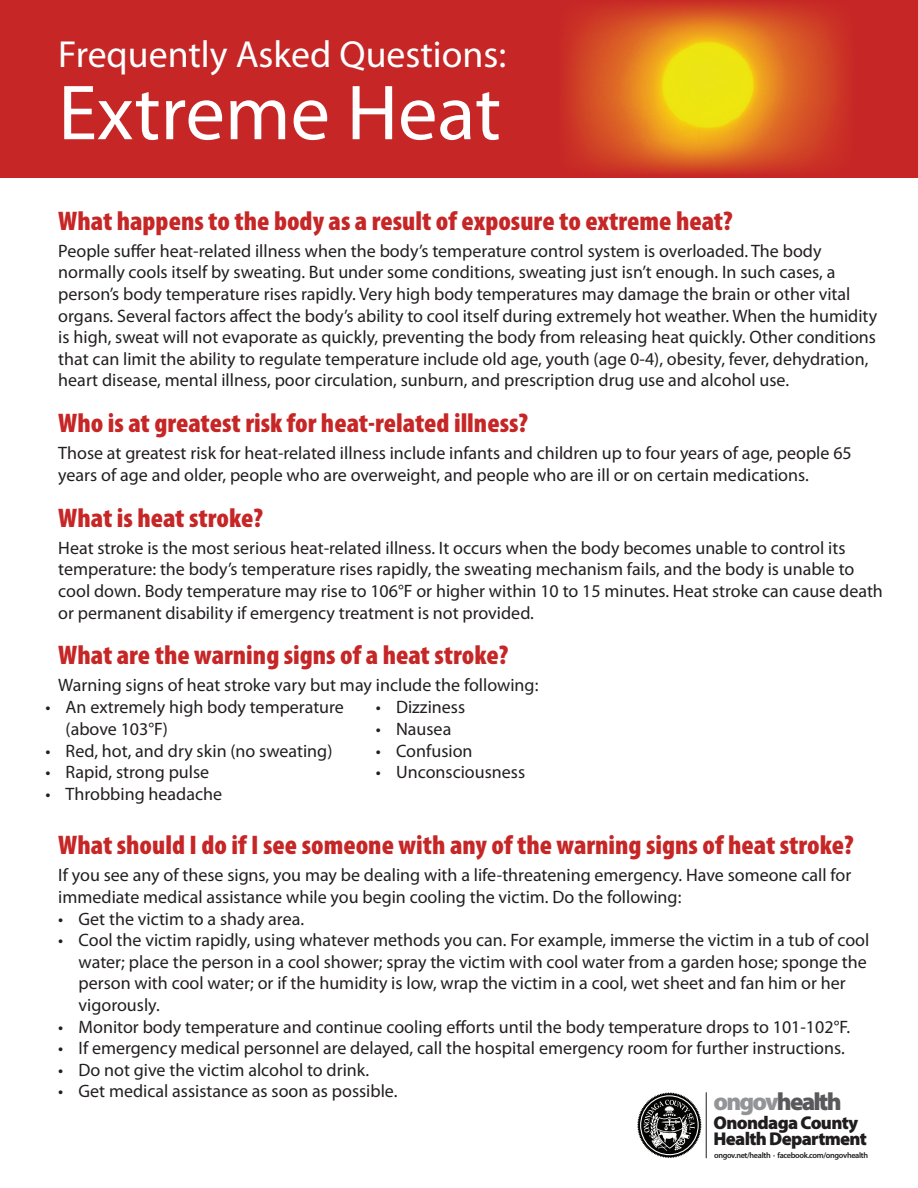
<style>
.page{position:relative;width:918px;height:1188px;background:#fff}
.page>*{position:absolute;margin:0;border:0;box-sizing:border-box;transform-origin:0 0}
.t1{font:78.75px "Myriad Pro";color:#fff}
.t2{font:37.8px "Myriad Pro";color:#fff}
.t3{font:900 condensed 27px "Myriad Pro";color:#c62626}
.t4{font:900 24.9px "Myriad Pro";letter-spacing:-.075em;color:#59595c}
.t5{font:900 18.6px "Myriad Pro";letter-spacing:-.035em;color:#201d1e}
.t6{font:18px/21.6px "Myriad Pro";color:#231f20}
.t7{font:600 8.25px "Myriad Pro";letter-spacing:-.04em;color:#201d1e}
.s1{color:#929497}
</style>
<div class="page">
<div style="left:0;top:0;width:918px;height:177px;background:#c62626"></div>
<img style="left:565px;top:2px;width:280px;height:172px">
<svg style="left:637px;top:1092px;width:65px;height:66px"></svg>
<hr style="left:706px;top:1092px;width:1px;height:66px;background:#201d1e">
<h2 class="t2" style="left:58px;top:31px;width:449px">Frequently Asked Questions:</h2>
<h1 class="t1" style="left:58px;top:64px;width:444px">Extreme Heat</h1>
<h3 class="t3" style="left:58px;top:203px;width:676px">What happens to the body as a result of exposure to extreme heat?</h3>
<p class="t6" style="left:58px;top:240px;width:820px">People suffer heat-related illness when the body’s temperature control system is overloaded. The body normally cools itself by sweating. But under some conditions, sweating just isn’t enough. In such cases, a person’s body temperature rises rapidly. Very high body temperatures may damage the brain or other vital organs. Several factors affect the body’s ability to cool itself during extremely hot weather. When the humidity is high, sweat will not evaporate as quickly, preventing the body from releasing heat quickly. Other conditions that can limit the ability to regulate temperature include old age, youth (age 0-4), obesity, fever, dehydration, heart disease, mental illness, poor circulation, sunburn, and prescription drug use and alcohol use.</p>
<h3 class="t3" style="left:58px;top:406px;width:471px">Who is at greatest risk for heat-related illness?</h3>
<p class="t6" style="left:58px;top:442px;width:795px">Those at greatest risk for heat-related illness include infants and children up to four years of age, people 65 years of age and older, people who are overweight, and people who are ill or on certain medications.</p>
<h3 class="t3" style="left:58px;top:500px;width:206px">What is heat stroke?</h3>
<p class="t6" style="left:58px;top:537px;width:826px">Heat stroke is the most serious heat-related illness. It occurs when the body becomes unable to control its temperature: the body’s temperature rises rapidly, the sweating mechanism fails, and the body is unable to cool down. Body temperature may rise to 106°F or higher within 10 to 15 minutes. Heat stroke can cause death or permanent disability if emergency treatment is not provided.</p>
<h3 class="t3" style="left:58px;top:638px;width:451px">What are the warning signs of a heat stroke?</h3>
<p class="t6" style="left:58px;top:674px;width:482px">Warning signs of heat stroke vary but may include the following:</p>
<p class="t6" style="left:66px;top:696px;width:280px;text-indent:-20px">• An extremely high body temperature (above 103°F)</p>
<p class="t6" style="left:45px;top:739px;width:289px">• Red, hot, and dry skin (no sweating)</p>
<p class="t6" style="left:45px;top:761px;width:165px">• Rapid, strong pulse</p>
<p class="t6" style="left:45px;top:783px;width:178px">• Throbbing headache</p>
<p class="t6" style="left:376px;top:696px;width:91px">• Dizziness</p>
<p class="t6" style="left:376px;top:718px;width:77px">• Nausea</p>
<p class="t6" style="left:376px;top:739px;width:98px">• Confusion</p>
<p class="t6" style="left:376px;top:761px;width:151px">• Unconsciousness</p>
<h3 class="t3" style="left:58px;top:828px;width:797px">What should I do if I see someone with any of the warning signs of heat stroke?</h3>
<p class="t6" style="left:58px;top:864px;width:794px">If you see any of these signs, you may be dealing with a life-threatening emergency. Have someone call for immediate medical assistance while you begin cooling the victim. Do the following:</p>
<p class="t6" style="left:58px;top:907px;width:247px">• Get the victim to a shady area.</p>
<p class="t6" style="left:79px;top:929px;width:792px;text-indent:-20px">• Cool the victim rapidly, using whatever methods you can. For example, immerse the victim in a tub of cool water; place the person in a cool shower; spray the victim with cool water from a garden hose; sponge the person with cool water; or if the humidity is low, wrap the victim in a cool, wet sheet and fan him or her vigorously.</p>
<p class="t6" style="left:58px;top:1015px;width:793px">• Monitor body temperature and continue cooling efforts until the body temperature drops to 101-102°F.</p>
<p class="t6" style="left:58px;top:1037px;width:788px">• If emergency medical personnel are delayed, call the hospital emergency room for further instructions.</p>
<p class="t6" style="left:58px;top:1059px;width:313px">• Do not give the victim alcohol to drink.</p>
<p class="t6" style="left:58px;top:1080px;width:341px">• Get medical assistance as soon as possible.</p>
<h3 class="t4" style="left:714px;top:1085px;width:130px"><span class="s1">ongov</span>health</h3>
<p class="t7" style="left:714px;top:1150px;width:156px">ongov.net/health · facebook.com/ongovhealth</p>
<p class="t5" style="left:714px;top:1110px;width:146px">Onondaga County</p>
<p class="t5" style="left:714px;top:1126px;width:155px">Health Department</p>
</div>
